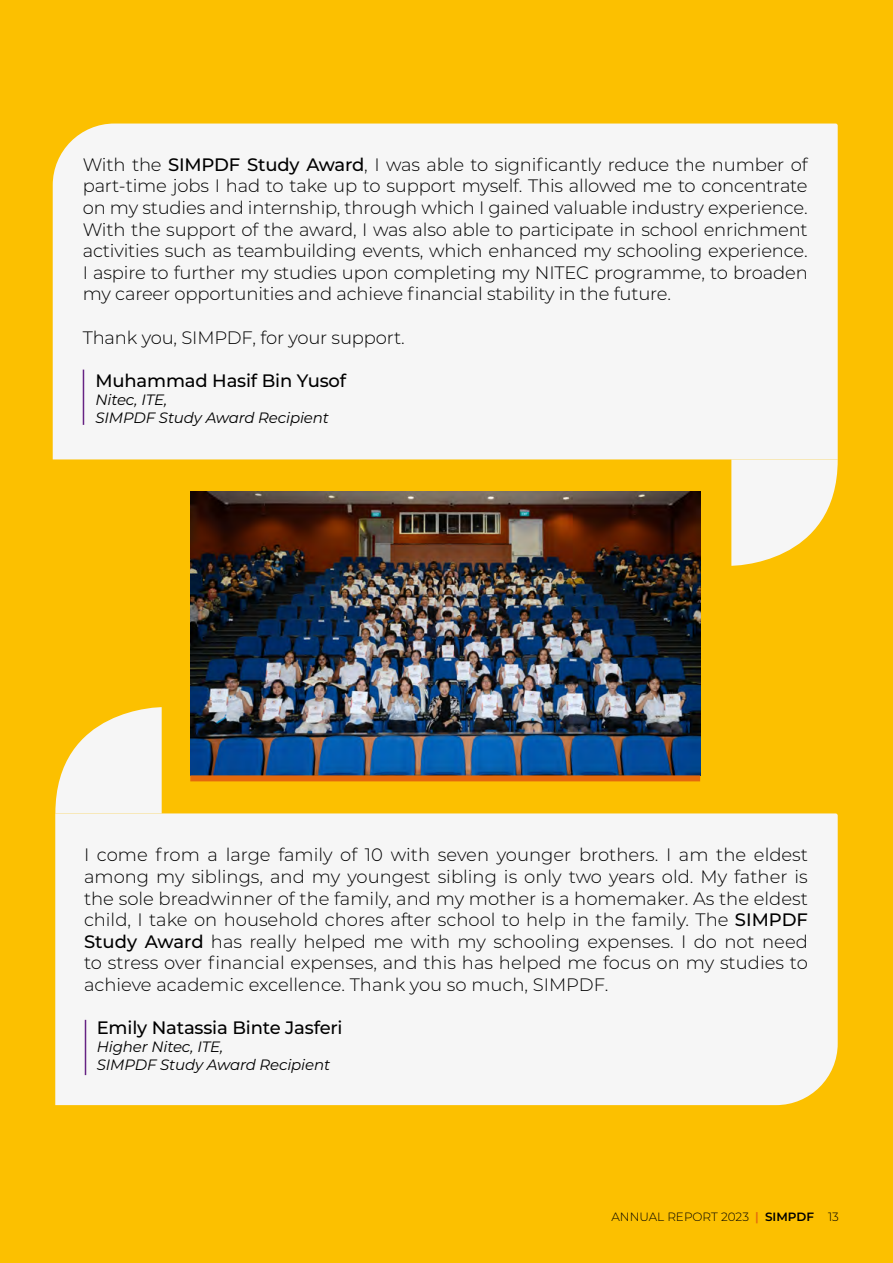
<style>
.page{position:relative;width:893px;height:1263px;background:#fcc000}
.page>*{position:absolute;margin:0;border:0;box-sizing:border-box;transform-origin:0 0}
.t1{font:300 18px/21.6px "Montserrat";letter-spacing:-.01em;color:#000;text-align:justify}
.t2{font:500 18px "Montserrat";letter-spacing:-.01em;color:#000}
.t3{font:italic 15px/18px "Montserrat";letter-spacing:-.01em;color:#000}
.t4{font:300 12px "Montserrat";color:#000}
.s1{font-weight:500}
.s2{font-weight:600;color:#e4690d}
.s3{font-weight:600}
</style>
<div class="page">
<div style="left:53px;top:124px;width:785px;height:335px;background:#f6f6f6"></div>
<hr style="left:83px;top:370px;width:1px;height:55px;background:#662383">
<div style="left:55px;top:813px;width:783px;height:292px;background:#f6f6f6"></div>
<hr style="left:85px;top:1020px;width:1px;height:55px;background:#662383">
<img style="left:190px;top:492px;width:510px;height:283px">
<div style="left:190px;top:775px;width:510px;height:6px;background:#e4690d"></div>
<svg style="left:731px;top:459px;width:107px;height:107px"></svg>
<svg style="left:55px;top:707px;width:107px;height:106px"></svg>
<p class="t1" style="left:83px;top:153px;width:726px">With the <span class="s1">SIMPDF Study Award</span>, I was able to significantly reduce the number of part-time jobs I had to take up to support myself. This allowed me to concentrate on my studies and internship, through which I gained valuable industry experience.<br>With the support of the award, I was also able to participate in school enrichment activities such as teambuilding events, which enhanced my schooling experience.<br>I aspire to further my studies upon completing my NITEC programme, to broaden my career opportunities and achieve financial stability in the future.</p>
<p class="t1" style="left:83px;top:326px;width:324px">Thank you, SIMPDF, for your support.</p>
<p class="t2" style="left:95px;top:368px;width:252px">Muhammad Hasif Bin Yusof</p>
<p class="t3" style="left:95px;top:390px;width:235px">Nitec, ITE,<br>SIMPDF Study Award Recipient</p>
<p class="t1" style="left:84px;top:843px;width:725px">I come from a large family of 10 with seven younger brothers. I am the eldest among my siblings, and my youngest sibling is only two years old. My father is the sole breadwinner of the family, and my mother is a homemaker. As the eldest child, I take on household chores after school to help in the family. The <span class="s1">SIMPDF Study Award</span> has really helped me with my schooling expenses. I do not need to stress over financial expenses, and this has helped me focus on my studies to achieve academic excellence. Thank you so much, SIMPDF.</p>
<p class="t2" style="left:97px;top:1015px;width:247px">Emily Natassia Binte Jasferi</p>
<p class="t3" style="left:97px;top:1037px;width:235px">Higher Nitec, ITE,<br>SIMPDF Study Award Recipient</p>
<p class="t4" style="left:611px;top:1208px;width:229px">ANNUAL REPORT 2023 <span class="s2">|</span> <span class="s3">SIMPDF</span> 13</p>
</div>
